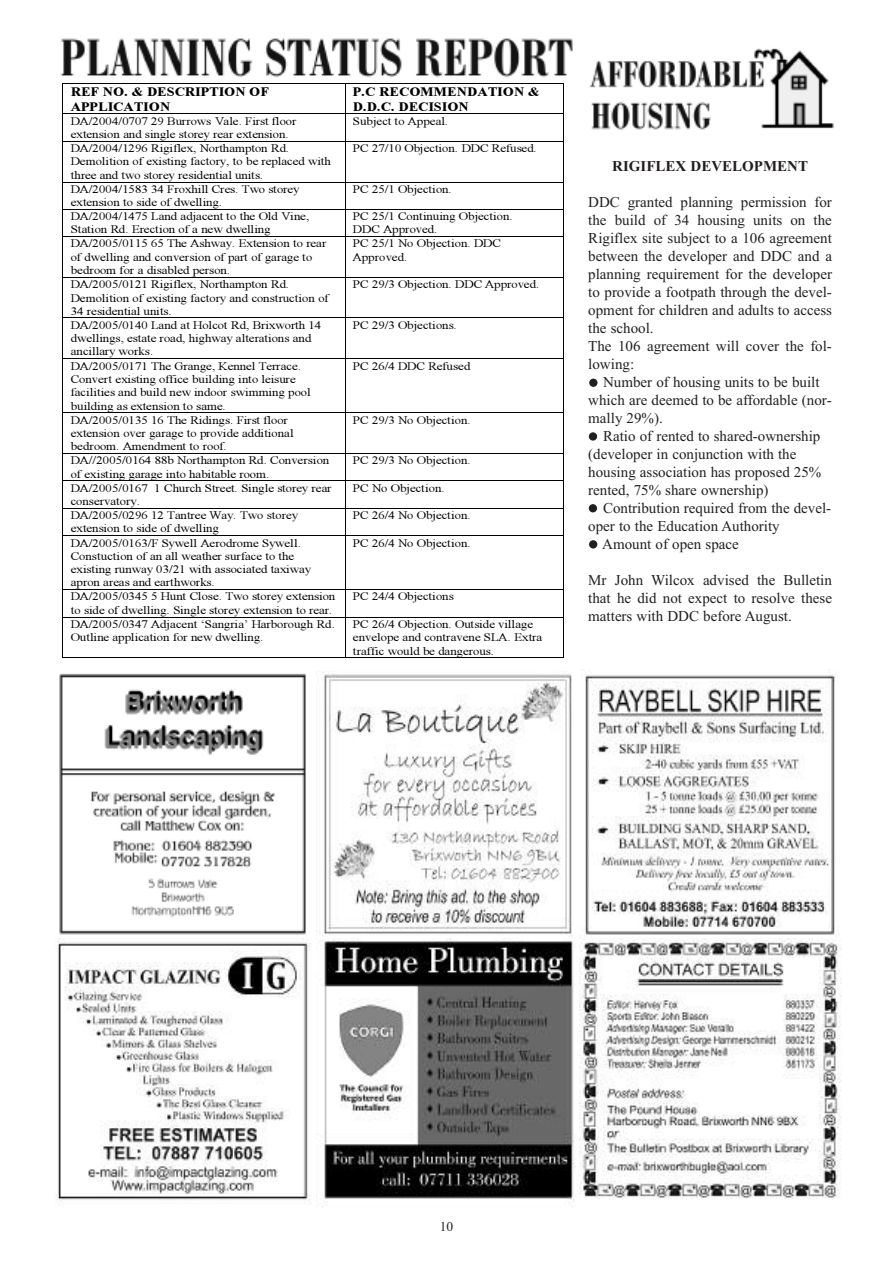
<style>
.page{position:relative;width:893px;height:1263px;background:#fff}
.page>*{position:absolute;margin:0;border:0;box-sizing:border-box;transform-origin:0 0}
.t1{font:15px/18px "Times New Roman";color:#231f20}
.t2{font:700 15px "Times New Roman";color:#231f20}
.t3{font:13.5px "Times New Roman";color:#231f20}
.t4{font:13.05px/14.9px "Times New Roman Bold+T42+OKELHM";letter-spacing:-.01em;color:#000;scale:1.1 1}
.t5{font:11.7px/13.4px "Times New Roman+T42+SBWUOA";color:#000;scale:1.1 1}
.s1{color:#fff}
</style>
<div class="page">
<hr style="left:63px;top:83px;width:282px;height:1px;background:#000">
<hr style="left:345px;top:83px;width:218px;height:1px;background:#000">
<hr style="left:63px;top:84px;width:1px;height:30px;background:#000">
<hr style="left:345px;top:84px;width:1px;height:30px;background:#000">
<hr style="left:563px;top:84px;width:1px;height:30px;background:#000">
<hr style="left:63px;top:114px;width:282px;height:1px;background:#000">
<hr style="left:345px;top:114px;width:218px;height:1px;background:#000">
<hr style="left:63px;top:141px;width:282px;height:1px;background:#000">
<svg style="left:345px;top:115px;width:1px;height:26px"></svg>
<hr style="left:345px;top:141px;width:218px;height:1px;background:#000">
<svg style="left:563px;top:114px;width:1px;height:27px"></svg>
<hr style="left:63px;top:141px;width:1px;height:41px;background:#000">
<hr style="left:345px;top:141px;width:1px;height:41px;background:#000">
<hr style="left:563px;top:141px;width:1px;height:41px;background:#000">
<hr style="left:63px;top:182px;width:282px;height:1px;background:#000">
<hr style="left:345px;top:182px;width:218px;height:1px;background:#000">
<hr style="left:63px;top:209px;width:282px;height:1px;background:#000">
<hr style="left:345px;top:209px;width:218px;height:1px;background:#000">
<hr style="left:63px;top:236px;width:282px;height:1px;background:#000">
<svg style="left:345px;top:183px;width:1px;height:53px"></svg>
<hr style="left:345px;top:236px;width:218px;height:1px;background:#000">
<svg style="left:563px;top:182px;width:1px;height:55px"></svg>
<hr style="left:63px;top:237px;width:1px;height:40px;background:#000">
<hr style="left:345px;top:237px;width:1px;height:40px;background:#000">
<hr style="left:563px;top:237px;width:1px;height:40px;background:#000">
<hr style="left:63px;top:277px;width:282px;height:1px;background:#000">
<hr style="left:345px;top:277px;width:218px;height:1px;background:#000">
<hr style="left:63px;top:278px;width:1px;height:40px;background:#000">
<hr style="left:345px;top:278px;width:1px;height:40px;background:#000">
<hr style="left:563px;top:278px;width:1px;height:40px;background:#000">
<hr style="left:63px;top:318px;width:282px;height:1px;background:#000">
<hr style="left:345px;top:318px;width:218px;height:1px;background:#000">
<hr style="left:63px;top:318px;width:1px;height:41px;background:#000">
<hr style="left:345px;top:318px;width:1px;height:41px;background:#000">
<hr style="left:563px;top:318px;width:1px;height:41px;background:#000">
<hr style="left:63px;top:359px;width:282px;height:1px;background:#000">
<hr style="left:345px;top:359px;width:218px;height:1px;background:#000">
<hr style="left:63px;top:359px;width:1px;height:53px;background:#000">
<hr style="left:345px;top:359px;width:1px;height:53px;background:#000">
<hr style="left:563px;top:359px;width:1px;height:53px;background:#000">
<hr style="left:63px;top:412px;width:282px;height:1px;background:#000">
<hr style="left:345px;top:412px;width:218px;height:1px;background:#000">
<hr style="left:63px;top:413px;width:1px;height:40px;background:#000">
<hr style="left:345px;top:413px;width:1px;height:40px;background:#000">
<hr style="left:563px;top:413px;width:1px;height:40px;background:#000">
<hr style="left:63px;top:453px;width:282px;height:1px;background:#000">
<hr style="left:345px;top:453px;width:218px;height:1px;background:#000">
<hr style="left:63px;top:480px;width:282px;height:1px;background:#000">
<hr style="left:345px;top:480px;width:218px;height:1px;background:#000">
<hr style="left:63px;top:508px;width:282px;height:1px;background:#000">
<hr style="left:345px;top:508px;width:218px;height:1px;background:#000">
<hr style="left:63px;top:535px;width:282px;height:1px;background:#000">
<svg style="left:345px;top:454px;width:1px;height:81px"></svg>
<hr style="left:345px;top:535px;width:218px;height:1px;background:#000">
<svg style="left:563px;top:453px;width:1px;height:83px"></svg>
<hr style="left:63px;top:536px;width:1px;height:53px;background:#000">
<hr style="left:345px;top:536px;width:1px;height:53px;background:#000">
<hr style="left:563px;top:536px;width:1px;height:53px;background:#000">
<hr style="left:63px;top:589px;width:282px;height:1px;background:#000">
<hr style="left:345px;top:589px;width:218px;height:1px;background:#000">
<hr style="left:63px;top:617px;width:282px;height:1px;background:#000">
<svg style="left:345px;top:590px;width:1px;height:27px"></svg>
<hr style="left:345px;top:617px;width:218px;height:1px;background:#000">
<svg style="left:563px;top:589px;width:1px;height:28px"></svg>
<hr style="left:63px;top:617px;width:1px;height:40px;background:#000">
<hr style="left:63px;top:657px;width:282px;height:1px;background:#000">
<hr style="left:345px;top:617px;width:1px;height:40px;background:#000">
<hr style="left:345px;top:657px;width:218px;height:1px;background:#000">
<hr style="left:563px;top:617px;width:1px;height:40px;background:#000">
<img style="left:60px;top:673px;width:246px;height:262px">
<img style="left:56px;top:938px;width:255px;height:266px">
<img style="left:317px;top:938px;width:259px;height:269px">
<img style="left:322px;top:672px;width:251px;height:264px">
<img style="left:60px;top:38px;width:513px;height:40px">
<img style="left:589px;top:48px;width:244px;height:82px">
<img style="left:580px;top:938px;width:262px;height:261px">
<img style="left:581px;top:674px;width:257px;height:261px">
<div style="left:589px;top:379px;width:8px;height:8px;background:#231f20;border-radius:50%"></div>
<div style="left:589px;top:432px;width:8px;height:9px;background:#231f20;border-radius:50%"></div>
<div style="left:589px;top:504px;width:8px;height:8px;background:#231f20;border-radius:50%"></div>
<div style="left:589px;top:540px;width:8px;height:8px;background:#231f20;border-radius:50%"></div>
<p class="t4" style="left:71px;top:84px;width:182px">REF NO. &amp; DESCRIPTION OF<br>APPLICATION</p>
<p class="t4" style="left:353px;top:84px;width:171px">P.C RECOMMENDATION &amp;<br>D.D.C. DECISION</p>
<p class="t5" style="left:71px;top:114px;width:207px">DA/2004/0707 29 Burrows Vale. First floor extension and single storey rear extension.</p>
<p class="t5" style="left:353px;top:114px;width:88px">Subject to Appeal.</p>
<p class="t5" style="left:71px;top:141px;width:238px">DA/2004/1296 Rigiflex, Northampton Rd.<br>Demolition of existing factory, to be replaced with three and two storey residential units.</p>
<p class="t5" style="left:353px;top:141px;width:169px">PC 27/10 Objection. DDC Refused.</p>
<p class="t5" style="left:71px;top:182px;width:210px">DA/2004/1583 34 Froxhill Cres. Two storey extension to side of dwelling.</p>
<p class="t5" style="left:353px;top:182px;width:91px">PC 25/1 Objection.</p>
<p class="t5" style="left:71px;top:209px;width:218px">DA/2004/1475 Land adjacent to the Old Vine,<br>Station Rd. Erection of a new dwelling</p>
<p class="t5" style="left:353px;top:209px;width:147px">PC 25/1 Continuing Objection.<br>DDC Approved.</p>
<p class="t5" style="left:71px;top:237px;width:234px">DA/2005/0115 65 The Ashway. Extension to rear of dwelling and conversion of part of garage to bedroom for a disabled person.</p>
<p class="t5" style="left:353px;top:237px;width:136px">PC 25/1 No Objection. DDC<br>Approved.</p>
<p class="t5" style="left:71px;top:277px;width:236px">DA/2005/0121 Rigiflex, Northampton Rd.<br>Demolition of existing factory and construction of<br>34 residential units.</p>
<p class="t5" style="left:353px;top:277px;width:171px">PC 29/3 Objection. DDC Approved.</p>
<p class="t5" style="left:71px;top:318px;width:229px">DA/2005/0140 Land at Holcot Rd, Brixworth 14 dwellings, estate road, highway alterations and ancillary works.</p>
<p class="t5" style="left:353px;top:318px;width:96px">PC 29/3 Objections.</p>
<p class="t5" style="left:71px;top:359px;width:220px">DA/2005/0171 The Grange, Kennel Terrace.<br>Convert existing office building into leisure facilities and build new indoor swimming pool building as extension to same.</p>
<p class="t5" style="left:353px;top:359px;width:108px">PC 26/4 DDC Refused</p>
<p class="t5" style="left:71px;top:413px;width:204px">DA/2005/0135 16 The Ridings. First floor extension over garage to provide additional bedroom. Amendment to roof.</p>
<p class="t5" style="left:353px;top:413px;width:109px">PC 29/3 No Objection.</p>
<p class="t5" style="left:71px;top:454px;width:237px">DA//2005/0164 88b Northampton Rd. Conversion of existing garage into habitable room.</p>
<p class="t5" style="left:353px;top:454px;width:109px">PC 29/3 No Objection.</p>
<p class="t5" style="left:71px;top:481px;width:239px">DA/2005/0167 1 Church Street. Single storey rear conservatory.</p>
<p class="t5" style="left:353px;top:481px;width:85px">PC No Objection.</p>
<p class="t5" style="left:71px;top:508px;width:209px">DA/2005/0296 12 Tantree Way. Two storey extension to side of dwelling</p>
<p class="t5" style="left:353px;top:508px;width:109px">PC 26/4 No Objection.</p>
<p class="t5" style="left:71px;top:536px;width:220px">DA/2005/0163/F Sywell Aerodrome Sywell.<br>Constuction of an all weather surface to the existing runway 03/21 with associated taxiway apron areas and earthworks.</p>
<p class="t5" style="left:353px;top:536px;width:109px">PC 26/4 No Objection.</p>
<p class="t5" style="left:71px;top:590px;width:242px">DA/2005/0345 5 Hunt Close. Two storey extension to side of dwelling. Single storey extension to rear.</p>
<p class="t5" style="left:353px;top:590px;width:93px">PC 24/4 Objections</p>
<p class="t5" style="left:71px;top:617px;width:242px">DA/2005/0347 Adjacent ‘Sangria’ Harborough Rd.<br>Outline application for new dwelling.</p>
<p class="t5" style="left:353px;top:617px;width:174px">PC 26/4 Objection. Outside village envelope and contravene SLA. Extra traffic would be dangerous.</p>
<p class="t2" style="left:612px;top:157px;width:197px">RIGIFLEX DEVELOPMENT</p>
<p class="t1" style="left:588px;top:193px;width:245px">DDC granted planning permission for the build of 34 housing units on the<br>Rigiflex site subject to a 106 agreement between the developer and DDC and a planning requirement for the developer to provide a footpath through the devel&shy;opment for children and adults to access the school.<br>The 106 agreement will cover the fol&shy;lowing:<br><span class="s1">∑</span> Number of housing units to be built which are deemed to be affordable (nor&shy;mally 29%).<br><span class="s1">∑</span> Ratio of rented to shared-ownership (developer in conjunction with the housing association has proposed 25% rented, 75% share ownership)<br><span class="s1">∑</span> Contribution required from the devel&shy;oper to the Education Authority<br><span class="s1">∑</span> Amount of open space</p>
<p class="t1" style="left:588px;top:571px;width:245px;text-align:justify">Mr John Wilcox advised the Bulletin that he did not expect to resolve these matters with DDC before August.</p>
<p class="t3" style="left:440px;top:1219px;width:15px">10</p>
</div>
